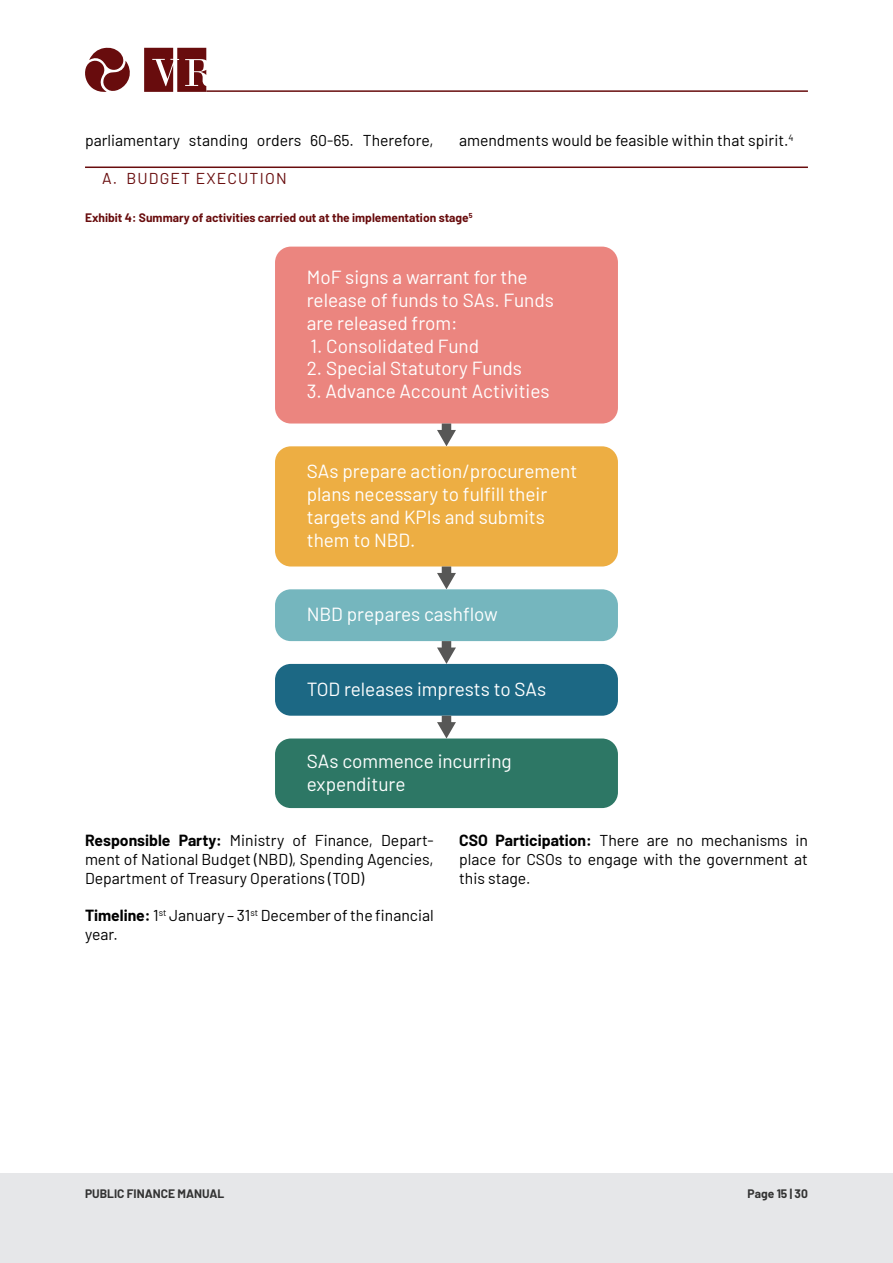
<style>
.page{position:relative;width:893px;height:1263px;background:#fff}
.page>*{position:absolute;margin:0;border:0;box-sizing:border-box;transform-origin:0 0}
.t1{font:19.05px/22.8px "Barlow";color:#fff}
.t2{font:15.75px/18.9px "Barlow";color:#000;text-align:justify}
.t3{font:15.75px "Barlow";letter-spacing:.075em;color:#680c0d}
.t4{font:700 12px "Barlow";color:#680c0d}
.t5{font:700 12px "Barlow";color:#333}
.s1{font-weight:700}
</style>
<div class="page">
<div style="left:0;top:1173px;width:893px;height:90px;background:#e6e7e9"></div>
<hr style="left:206px;top:90px;width:602px;height:2px;background:#680c0d">
<svg style="left:144px;top:48px;width:62px;height:44px"></svg>
<svg style="left:85px;top:47px;width:45px;height:45px"></svg>
<hr style="left:85px;top:167px;width:723px;height:1px;background:#680c0d">
<div style="left:275px;top:247px;width:343px;height:176px;background:#eb857f;border-radius:16px"></div>
<div style="left:442px;top:423px;width:9px;height:10px;background:#575756"></div>
<svg style="left:437px;top:430px;width:19px;height:16px"></svg>
<div style="left:275px;top:446px;width:343px;height:120px;background:#edae43;border-radius:16px"></div>
<div style="left:442px;top:566px;width:9px;height:10px;background:#575756"></div>
<svg style="left:437px;top:573px;width:19px;height:16px"></svg>
<div style="left:275px;top:589px;width:343px;height:52px;background:#75b6be;border-radius:16px"></div>
<div style="left:442px;top:641px;width:9px;height:9px;background:#575756"></div>
<svg style="left:437px;top:647px;width:19px;height:17px"></svg>
<div style="left:275px;top:664px;width:343px;height:52px;background:#1c6884;border-radius:16px"></div>
<div style="left:442px;top:716px;width:9px;height:9px;background:#575756"></div>
<svg style="left:437px;top:722px;width:19px;height:16px"></svg>
<div style="left:275px;top:738px;width:343px;height:70px;background:#2d7765;border-radius:16px"></div>
<p class="t2" style="left:85px;top:130px;width:350px">parliamentary standing orders 60-65. Therefore,</p>
<p class="t2" style="left:459px;top:130px;width:336px">amendments would be feasible within that spirit.<sup>4</sup></p>
<p class="t3" style="left:102px;top:167px;width:186px">A. BUDGET EXECUTION</p>
<p class="t4" style="left:85px;top:209px;width:389px">Exhibit 4: Summary of activities carried out at the implementation stage<sup>5</sup></p>
<p class="t1" style="left:307px;top:264px;width:249px">MoF signs a warrant for the release of funds to SAs. Funds are released from:</p>
<p class="t1" style="left:311px;top:333px;width:170px">1. Consolidated Fund</p>
<p class="t1" style="left:307px;top:356px;width:217px">2. Special Statutory Funds</p>
<p class="t1" style="left:307px;top:378px;width:244px">3. Advance Account Activities</p>
<p class="t1" style="left:307px;top:459px;width:272px">SAs prepare action/procurement plans necessary to fulfill their targets and KPIs and submits them to NBD.</p>
<p class="t1" style="left:307px;top:601px;width:192px">NBD prepares cashflow</p>
<p class="t1" style="left:307px;top:676px;width:241px">TOD releases imprests to SAs</p>
<p class="t1" style="left:307px;top:748px;width:206px">SAs commence incurring expenditure</p>
<p class="t2" style="left:85px;top:829px;width:350px"><span class="s1">Responsible Party:</span> Ministry of Finance, Depart&shy;ment of National Budget (NBD), Spending Agencies, Department of Treasury Operations (TOD)</p>
<p class="t2" style="left:85px;top:905px;width:350px"><span class="s1">Timeline:</span> 1<sup>st</sup> January – 31<sup>st</sup> December of the financial year.</p>
<p class="t2" style="left:459px;top:829px;width:350px"><span class="s1">CSO Participation:</span> There are no mechanisms in place for CSOs to engage with the government at this stage.</p>
<p class="t5" style="left:85px;top:1185px;width:141px">PUBLIC FINANCE MANUAL</p>
<p class="t5" style="left:748px;top:1185px;width:62px">Page 15 | 30</p>
</div>
